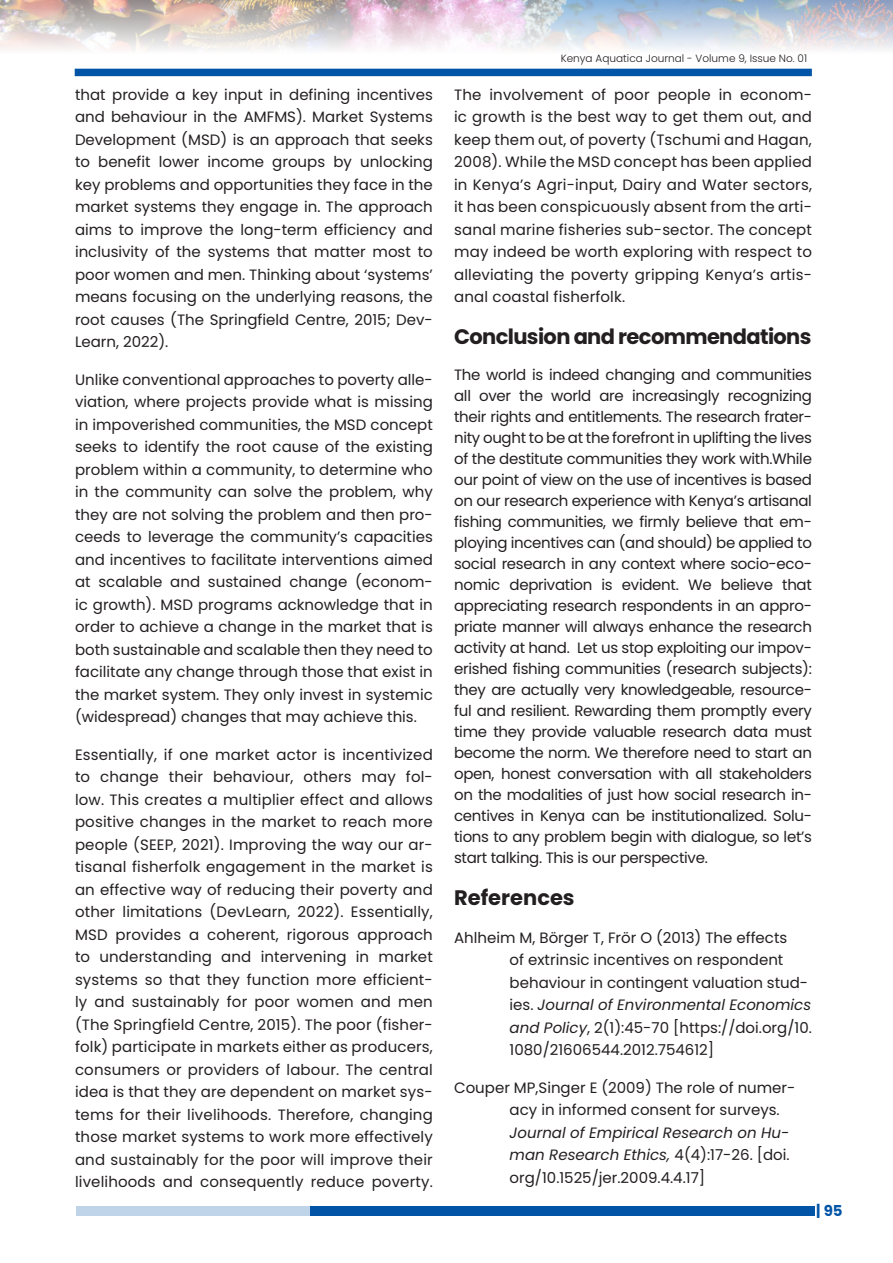
<style>
.page{position:relative;width:893px;height:1263px;background:#fff}
.page>*{position:absolute;margin:0;border:0;box-sizing:border-box;transform-origin:0 0}
.HD1{font:700 21px "Poppins";letter-spacing:-.03em;color:#231f20}
.HD1-2{font:700 21px "Poppins";color:#231f20}
.Btxt{font:15px/22.5px "Poppins";color:#231f20;text-align:justify}
.References{font:15px/22.5px "Poppins";color:#231f20}
.t1{font:700 15px "Poppins";color:#0154a6}
.t2{font:300 10.5px "Poppins";color:#231f20}
.s1{font-style:italic}
</style>
<div class="page">
<img style="left:0;top:0;width:892px;height:50px">
<div style="left:75px;top:69px;width:737px;height:7px;background:#0154a6"></div>
<div style="left:76px;top:1206px;width:235px;height:10px;background:#c0d4e9"></div>
<div style="left:310px;top:1206px;width:505px;height:10px;background:#0154a6"></div>
<p class="Btxt" style="left:75px;top:83px;width:359px">that provide a key input in defining incentives and behaviour in the AMFMS). Market Systems Development (MSD) is an approach that seeks to benefit lower income groups by unlocking key problems and opportunities they face in the market systems they engage in. The approach aims to improve the long-term efficiency and inclusivity of the systems that matter most to poor women and men. Thinking about ‘systems’ means focusing on the underlying reasons, the root causes (The Springfield Centre, 2015; Dev-Learn, 2022).</p>
<p class="Btxt" style="left:75px;top:368px;width:359px">Unlike conventional approaches to poverty alle&shy;viation, where projects provide what is missing in impoverished communities, the MSD concept seeks to identify the root cause of the existing problem within a community, to determine who in the community can solve the problem, why they are not solving the problem and then pro&shy;ceeds to leverage the community’s capacities and incentives to facilitate interventions aimed at scalable and sustained change (econom&shy;ic growth). MSD programs acknowledge that in order to achieve a change in the market that is both sustainable and scalable then they need to facilitate any change through those that exist in the market system. They only invest in systemic (widespread) changes that may achieve this.</p>
<p class="Btxt" style="left:75px;top:743px;width:359px">Essentially, if one market actor is incentivized to change their behaviour, others may fol&shy;low. This creates a multiplier effect and allows positive changes in the market to reach more people (SEEP, 2021). Improving the way our ar&shy;tisanal fisherfolk engagement in the market is an effective way of reducing their poverty and other limitations (DevLearn, 2022). Essentially, MSD provides a coherent, rigorous approach to understanding and intervening in market systems so that they function more efficient&shy;ly and sustainably for poor women and men (The Springfield Centre, 2015). The poor (fisher&shy;folk) participate in markets either as producers, consumers or providers of labour. The central idea is that they are dependent on market sys&shy;tems for their livelihoods. Therefore, changing those market systems to work more effectively and sustainably for the poor will improve their livelihoods and consequently reduce poverty.</p>
<p class="t2" style="left:561px;top:53px;width:248px">Kenya Aquatica Journal - Volume 9, Issue No. 01</p>
<p class="Btxt" style="left:454px;top:83px;width:359px">The involvement of poor people in econom&shy;ic growth is the best way to get them out, and keep them out, of poverty (Tschumi and Hagan, 2008). While the MSD concept has been applied in Kenya’s Agri-input, Dairy and Water sectors, it has been conspicuously absent from the arti&shy;sanal marine fisheries sub-sector. The concept may indeed be worth exploring with respect to alleviating the poverty gripping Kenya’s artis&shy;anal coastal fisherfolk.</p>
<p class="HD1" style="left:454px;top:325px;width:359px">Conclusion and recommendations</p>
<p class="Btxt" style="left:454px;top:365px;width:359px;line-height:21px">The world is indeed changing and communities all over the world are increasingly recognizing their rights and entitlements. The research frater&shy;nity ought to be at the forefront in uplifting the lives of the destitute communities they work with.While our point of view on the use of incentives is based on our research experience with Kenya’s artisanal fishing communities, we firmly believe that em&shy;ploying incentives can (and should) be applied to social research in any context where socio-eco&shy;nomic deprivation is evident. We believe that appreciating research respondents in an appro&shy;priate manner will always enhance the research activity at hand. Let us stop exploiting our impov&shy;erished fishing communities (research subjects): they are actually very knowledgeable, resource&shy;ful and resilient. Rewarding them promptly every time they provide valuable research data must become the norm. We therefore need to start an open, honest conversation with all stakeholders on the modalities of just how social research in&shy;centives in Kenya can be institutionalized. Solu&shy;tions to any problem begin with dialogue, so let’s start talking. This is our perspective.</p>
<p class="HD1-2" style="left:454px;top:886px;width:122px">References</p>
<p class="References" style="left:510px;top:926px;width:304px;text-indent:-56px">Ahlheim M, Börger T, Frör O (2013) The effects<br>of extrinsic incentives on respondent behaviour in contingent valuation stud&shy;ies. <span class="s1">Journal of Environmental Economics and Policy</span>, 2(1):45-70 [https://doi.org/10.<br>1080/21606544.2012.754612]</p>
<p class="References" style="left:510px;top:1076px;width:287px;text-indent:-56px">Couper MP,Singer E (2009) The role of numer&shy;acy in informed consent for surveys.<br><span class="s1">Journal of Empirical Research on Hu&shy;man Research Ethics,</span> 4(4):17-26. [doi. org/10.1525/jer.2009.4.4.17]</p>
<p class="t1" style="left:816px;top:1202px;width:28px">| 95</p>
</div>
